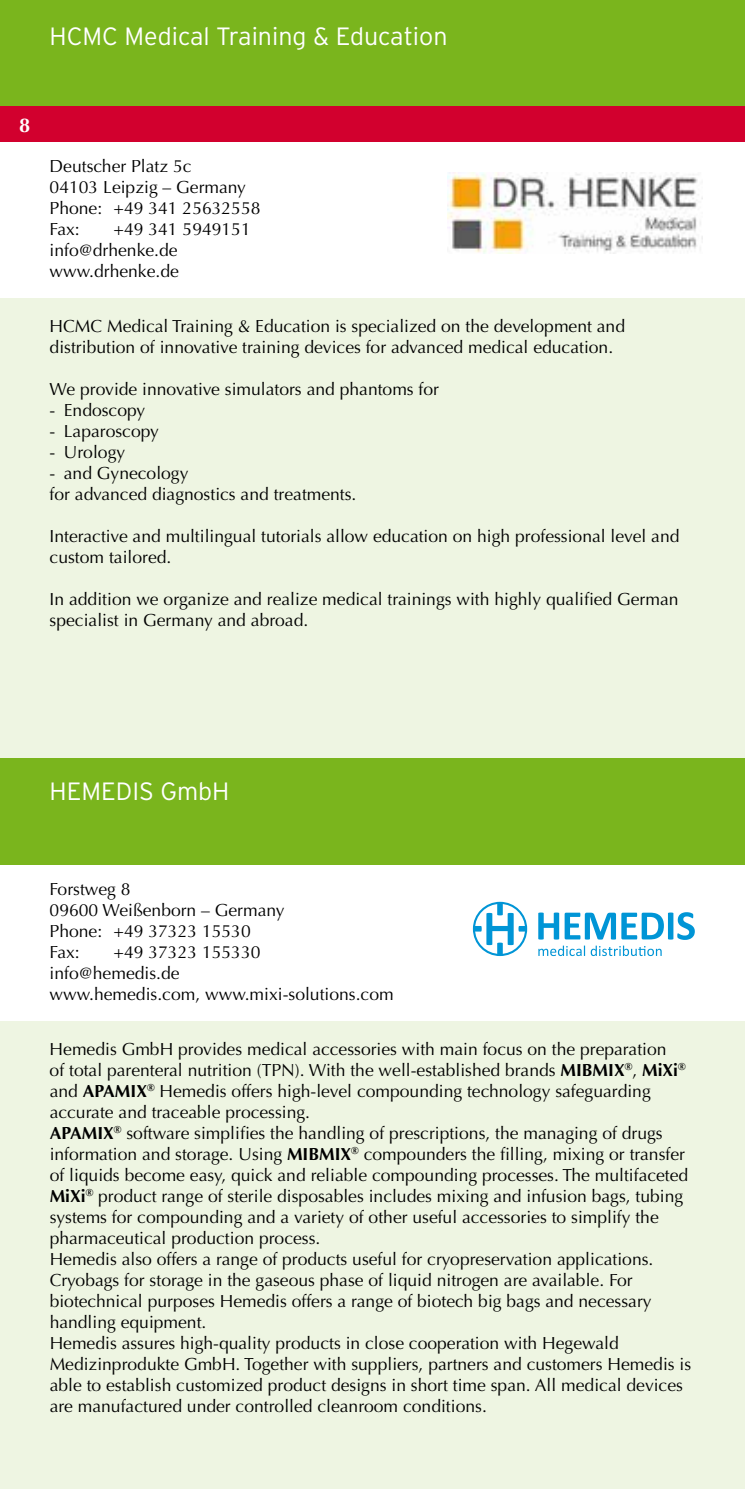
<style>
.page{position:relative;width:745px;height:1489px;background:#fff}
.page>*{position:absolute;margin:0;border:0;box-sizing:border-box;transform-origin:0 0}
.t1{font:300 25px "Interstate";color:#fff}
.t2{font:700 20px "Optima";color:#fff}
.t3{font:17.5px/21px "Optima";color:#000}
.s1{font-weight:700}
</style>
<div class="page">
<div style="left:0;top:0;width:744px;height:106px;background:#7ab51d"></div>
<div style="left:0;top:106px;width:744px;height:36px;background:#d2002e"></div>
<div style="left:0;top:1020px;width:744px;height:468px;background:#eef5e2"></div>
<div style="left:0;top:298px;width:744px;height:460px;background:#eef5e2"></div>
<div style="left:0;top:758px;width:744px;height:107px;background:#7ab51d"></div>
<svg style="left:475px;top:904px;width:50px;height:50px"></svg>
<div style="left:472px;top:901px;width:55px;height:55px;border:2px solid #0095d6;border-radius:50%"></div>
<svg style="left:538px;top:912px;width:77px;height:27px"></svg>
<svg style="left:621px;top:912px;width:73px;height:27px"></svg>
<svg style="left:538px;top:945px;width:46px;height:11px"></svg>
<svg style="left:590px;top:945px;width:71px;height:11px"></svg>
<img style="left:447px;top:173px;width:255px;height:80px">
<h1 class="t1" style="left:50px;top:22px;width:399px">HCMC Medical Training &amp; Education</h1>
<p class="t2" style="left:19px;top:114px;width:13px">8</p>
<p class="t3" style="left:50px;top:156px;width:212px">Deutscher Platz 5c<br>04103 Leipzig – Germany<br>Phone: +49 341 25632558<br>Fax:</p>
<p class="t3" style="left:50px;top:219px;width:202px;text-indent:64px">+49 341 5949151 info@drhenke.de www.drhenke.de</p>
<p class="t3" style="left:50px;top:315px;width:576px">HCMC Medical Training &amp; Education is specialized on the development and distribution of innovative training devices for advanced medical education.</p>
<p class="t3" style="left:50px;top:378px;width:390px">We provide innovative simulators and phantoms for</p>
<p class="t3" style="left:50px;top:399px;width:97px">- Endoscopy</p>
<p class="t3" style="left:50px;top:420px;width:111px">- Laparoscopy</p>
<p class="t3" style="left:50px;top:441px;width:77px">- Urology</p>
<p class="t3" style="left:50px;top:462px;width:308px">- and Gynecology<br>for advanced diagnostics and treatments.</p>
<p class="t3" style="left:50px;top:525px;width:631px">Interactive and multilingual tutorials allow education on high professional level and custom tailored.</p>
<p class="t3" style="left:50px;top:588px;width:630px">In addition we organize and realize medical trainings with highly qualified German specialist in Germany and abroad.</p>
<h1 class="t1" style="left:50px;top:777px;width:181px">HEMEDIS GmbH</h1>
<p class="t3" style="left:50px;top:879px;width:236px">Forstweg 8<br>09600 Weißenborn – Germany<br>Phone: +49 37323 15530<br>Fax:</p>
<p class="t3" style="left:50px;top:942px;width:345px;text-indent:64px">+49 37323 155330 info@hemedis.de<br>www.hemedis.com, www.mixi-solutions.com</p>
<p class="t3" style="left:50px;top:1038px;width:642px">Hemedis GmbH provides medical accessories with main focus on the preparation<br>of total parenteral nutrition (TPN). With the well-established brands <span class="s1">MIBMIX</span><sup>®</sup>, <span class="s1">MiXi</span><sup>® </sup>and <span class="s1">APAMIX</span><sup>®</sup> Hemedis offers high-level compounding technology safeguarding accurate and traceable processing.<br><span class="s1">APAMIX</span><sup>®</sup> software simplifies the handling of prescriptions, the managing of drugs information and storage. Using <span class="s1">MIBMIX</span><sup>®</sup> compounders the filling, mixing or transfer of liquids become easy, quick and reliable compounding processes. The multifaceted <span class="s1">MiXi</span><sup>®</sup> product range of sterile disposables includes mixing and infusion bags, tubing systems for compounding and a variety of other useful accessories to simplify the pharmaceutical production process.<br>Hemedis also offers a range of products useful for cryopreservation applications.<br>Cryobags for storage in the gaseous phase of liquid nitrogen are available. For biotechnical purposes Hemedis offers a range of biotech big bags and necessary handling equipment.<br>Hemedis assures high-quality products in close cooperation with Hegewald Medizinprodukte GmbH. Together with suppliers, partners and customers Hemedis is able to establish customized product designs in short time span. All medical devices are manufactured under controlled cleanroom conditions.</p>
</div>
